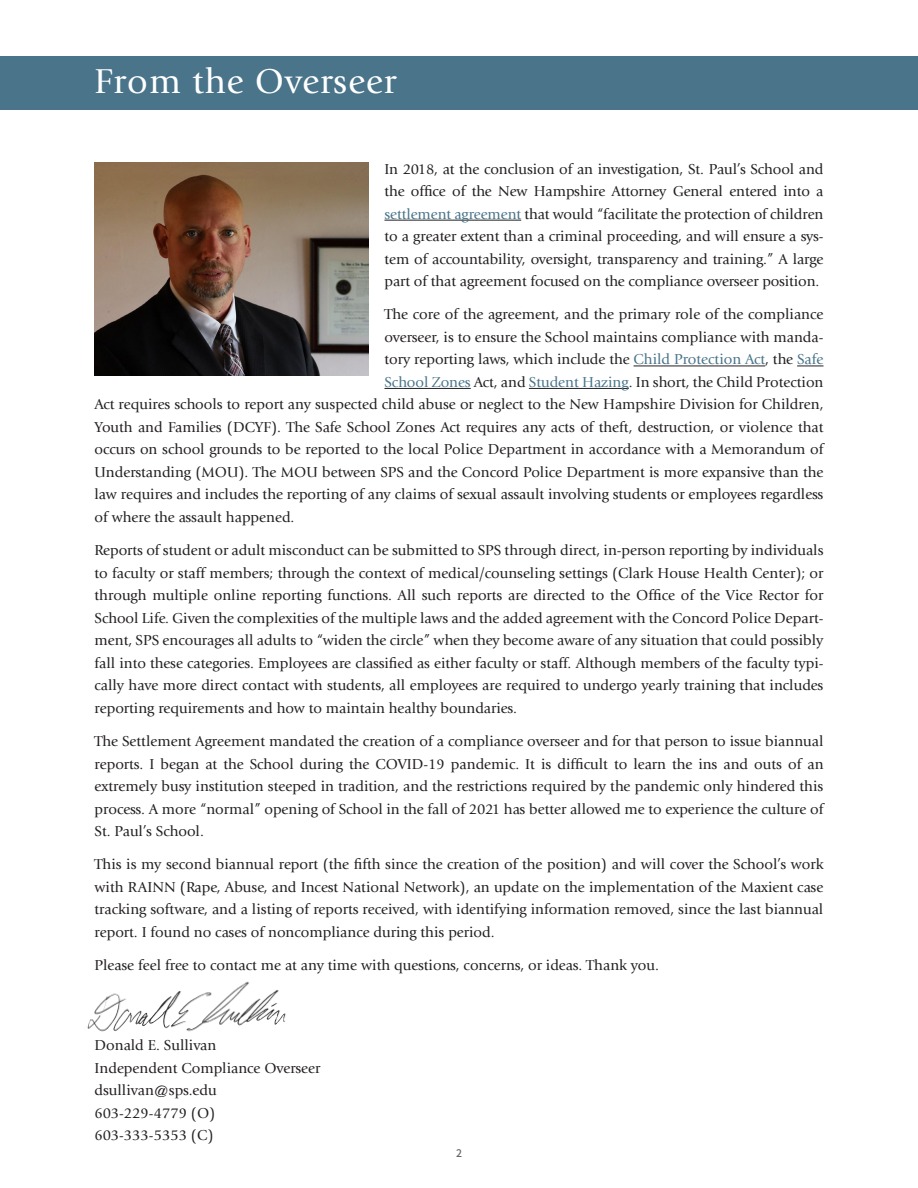
<style>
.page{position:relative;width:918px;height:1188px;background:#fff}
.page>*{position:absolute;margin:0;border:0;box-sizing:border-box;transform-origin:0 0}
.t1{font:36px "Giovanni Std";letter-spacing:.03em;color:#fff}
.body{font:15px/22.5px "Giovanni Std";color:#231f20;text-align:justify}
.t2{font:500 10.5px "Noto Sans JP";color:#63656a}
.s1{color:#49748a}
</style>
<div class="page">
<img style="left:94px;top:162px;width:274px;height:214px">
<div style="left:0;top:56px;width:918px;height:54px;background:#49748a"></div>
<hr style="left:384px;top:220px;width:137px;height:1px;background:#231f20">
<hr style="left:634px;top:366px;width:131px;height:1px;background:#231f20">
<svg style="left:797px;top:366px;width:27px;height:1px"></svg>
<hr style="left:384px;top:388px;width:87px;height:1px;background:#231f20">
<hr style="left:529px;top:388px;width:100px;height:1px;background:#231f20">
<img style="left:87px;top:981px;width:199px;height:51px">
<p class="t1" style="left:94px;top:61px;width:304px">From the Overseer</p>
<p class="body" style="left:384px;top:158px;width:441px">In 2018, at the conclusion of an investigation, St. Paul’s School and the office of the New Hampshire Attorney General entered into a <span class="s1">settlement agreement</span> that would “facilitate the protection of children to a greater extent than a criminal proceeding, and will ensure a sys&shy;tem of accountability, oversight, transparency and training.” A large part of that agreement focused on the compliance overseer position.</p>
<p class="body" style="left:384px;top:303px;width:441px">The core of the agreement, and the primary role of the compliance</p>
<p class="body" style="left:384px;top:326px;width:441px">overseer, is to ensure the School maintains compliance with manda-</p>
<p class="body" style="left:384px;top:348px;width:441px">tory reporting laws, which include the <span class="s1">Child Protection Act</span>, the <span class="s1">Safe</span></p>
<p class="body" style="left:384px;top:371px;width:441px"><span class="s1">School Zones</span> Act, and <span class="s1">Student Hazing</span>. In short, the Child Protection</p>
<p class="body" style="left:94px;top:393px;width:731px">Act requires schools to report any suspected child abuse or neglect to the New Hampshire Division for Children,</p>
<p class="body" style="left:94px;top:416px;width:731px">Youth and Families (DCYF). The Safe School Zones Act requires any acts of theft, destruction, or violence that</p>
<p class="body" style="left:94px;top:438px;width:731px">occurs on school grounds to be reported to the local Police Department in accordance with a Memorandum of</p>
<p class="body" style="left:94px;top:461px;width:730px">Understanding (MOU). The MOU between SPS and the Concord Police Department is more expansive than the</p>
<p class="body" style="left:94px;top:483px;width:730px">law requires and includes the reporting of any claims of sexual assault involving students or employees regardless</p>
<p class="body" style="left:94px;top:506px;width:202px">of where the assault happened.</p>
<p class="body" style="left:94px;top:539px;width:731px">Reports of student or adult misconduct can be submitted to SPS through direct, in-person reporting by individuals to faculty or staff members; through the context of medical/counseling settings (Clark House Health Center); or through multiple online reporting functions. All such reports are directed to the Office of the Vice Rector for School Life. Given the complexities of the multiple laws and the added agreement with the Concord Police Depart&shy;ment, SPS encourages all adults to “widen the circle” when they become aware of any situation that could possibly fall into these categories. Employees are classified as either faculty or staff. Although members of the faculty typi&shy;cally have more direct contact with students, all employees are required to undergo yearly training that includes reporting requirements and how to maintain healthy boundaries.</p>
<p class="body" style="left:94px;top:730px;width:731px">The Settlement Agreement mandated the creation of a compliance overseer and for that person to issue biannual reports. I began at the School during the COVID-19 pandemic. It is difficult to learn the ins and outs of an extremely busy institution steeped in tradition, and the restrictions required by the pandemic only hindered this process. A more “normal” opening of School in the fall of 2021 has better allowed me to experience the culture of St. Paul’s School.</p>
<p class="body" style="left:94px;top:853px;width:730px">This is my second biannual report (the fifth since the creation of the position) and will cover the School’s work with RAINN (Rape, Abuse, and Incest National Network), an update on the implementation of the Maxient case tracking software, and a listing of reports received, with identifying information removed, since the last biannual report. I found no cases of noncompliance during this period.</p>
<p class="body" style="left:94px;top:954px;width:566px">Please feel free to contact me at any time with questions, concerns, or ideas. Thank you.</p>
<p class="body" style="left:94px;top:1034px;width:227px;text-align:left">Donald E. Sullivan<br>Independent Compliance Overseer dsullivan@sps.edu<br>603-229-4779 (O)<br>603-333-5353 (C)</p>
<p class="t2" style="left:456px;top:1148px;width:7px">2</p>
</div>
